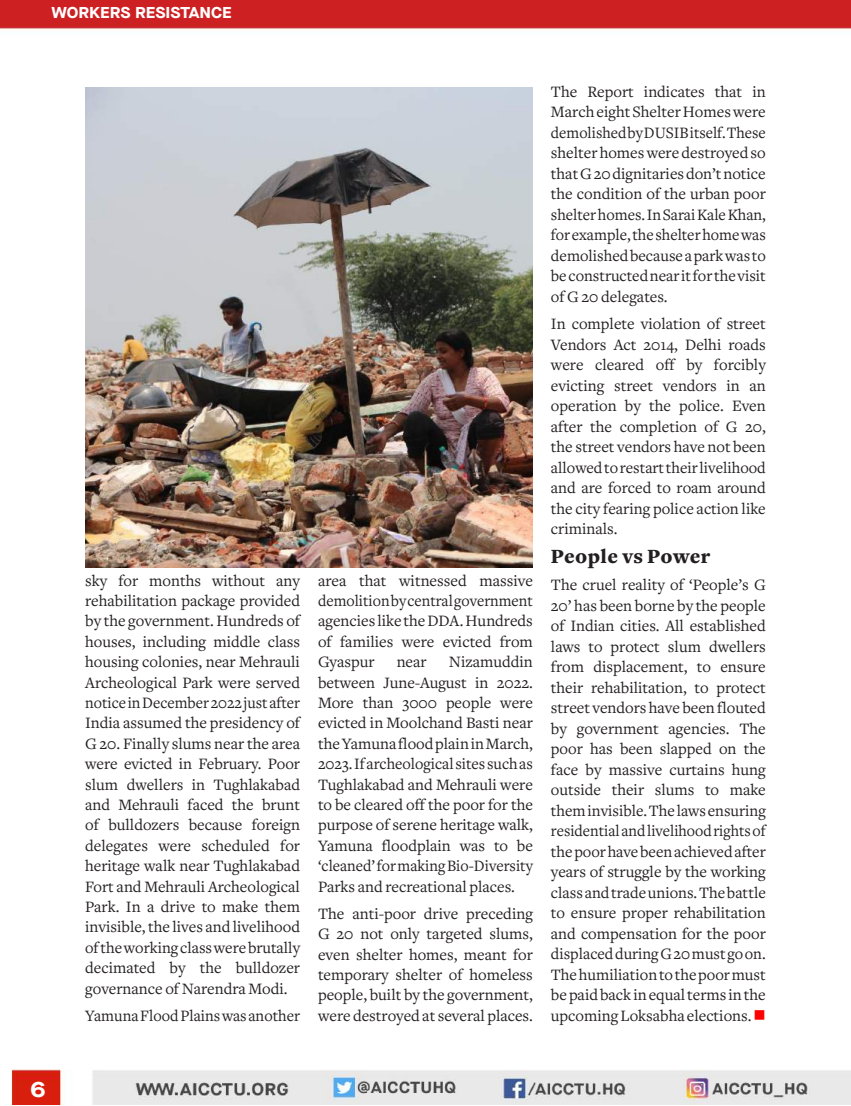
<style>
.page{position:relative;width:851px;height:1106px;background:#fff}
.page>*{position:absolute;margin:0;border:0;box-sizing:border-box;transform-origin:0 0}
.t1{font:700 22.35px "Maison Neue";color:#fff;scale:1.09 1}
.t2{font:900 21px "Freight Text";letter-spacing:.02em;color:#231f20}
.t3{font:16.5px/20.5px "Freight Text";color:#231f20;text-align:justify}
.t4{font:700 15.75px "Maison Neue";color:#fff;scale:1.09 1}
.s1{color:#f00}
</style>
<div class="page">
<img style="left:0;top:0;width:850px;height:1104px">
<img style="left:85px;top:87px;width:448px;height:480px">
<p class="t4" style="left:52px;top:2px;width:167px">WORKERS RESISTANCE</p>
<h1 class="t1" style="left:30px;top:1073px;width:15px">6</h1>
<p class="t3" style="left:85px;top:570px;width:216px">sky for months without any rehabilitation package provided by the government. Hundreds of houses, including middle class housing colonies, near Mehrauli Archeological Park were served notice in December 2022 just after India assumed the presidency of G 20. Finally slums near the area were evicted in February. Poor slum dwellers in Tughlakabad and Mehrauli faced the brunt of bulldozers because foreign delegates were scheduled for heritage walk near Tughlakabad Fort and Mehrauli Archeological Park. In a drive to make them invisible, the lives and livelihood of the working class were brutally decimated by the bulldozer governance of Narendra Modi.</p>
<p class="t3" style="left:85px;top:1005px;width:216px">Yamuna Flood Plains was another</p>
<p class="t3" style="left:318px;top:570px;width:216px">area that witnessed massive demolition by central government agencies like the DDA. Hundreds of families were evicted from Gyaspur</p>
<p class="t3" style="left:318px;top:652px;width:216px;text-indent:131px">Nizamuddin between June-August in 2022.<br>More than 3000 people were evicted in Moolchand Basti near the Yamuna flood plain in March, 2023. If archeological sites such as Tughlakabad and Mehrauli were to be cleared off the poor for the purpose of serene heritage walk, Yamuna floodplain was to be ‘cleaned’ for making Bio-Diversity Parks and recreational places.</p>
<p class="t3" style="left:318px;top:903px;width:216px">The anti-poor drive preceding G 20 not only targeted slums, even shelter homes, meant for temporary shelter of homeless people, built by the government, were destroyed at several places.</p>
<p class="t3" style="left:396px;top:652px;width:31px">near</p>
<p class="t3" style="left:551px;top:81px;width:216px">The Report indicates that in March eight Shelter Homes were demolished by DUSIB itself. These shelter homes were destroyed so that G 20 dignitaries don’t notice the condition of the urban poor shelter homes. In Sarai Kale Khan, for example, the shelter home was demolished because a park was to be constructed near it for the visit of G 20 delegates.</p>
<p class="t3" style="left:551px;top:314px;width:216px">In complete violation of street Vendors Act 2014, Delhi roads were cleared off by forcibly evicting street vendors in an operation by the police. Even after the completion of G 20, the street vendors have not been allowed to restart their livelihood and are forced to roam around the city fearing police action like criminals.</p>
<p class="t2" style="left:551px;top:544px;width:161px">People vs Power</p>
<p class="t3" style="left:551px;top:574px;width:216px">The cruel reality of ‘People’s G 20’ has been borne by the people of Indian cities. All established laws to protect slum dwellers from displacement, to ensure their rehabilitation, to protect street vendors have been flouted by government agencies. The poor has been slapped on the face by massive curtains hung outside their slums to make them invisible. The laws ensuring residential and livelihood rights of the poor have been achieved after years of struggle by the working class and trade unions. The battle to ensure proper rehabilitation and compensation for the poor displaced during G 20 must go on.<br>The humiliation to the poor must be paid back in equal terms in the upcoming Loksabha elections. <span class="s1">■</span></p>
</div>
